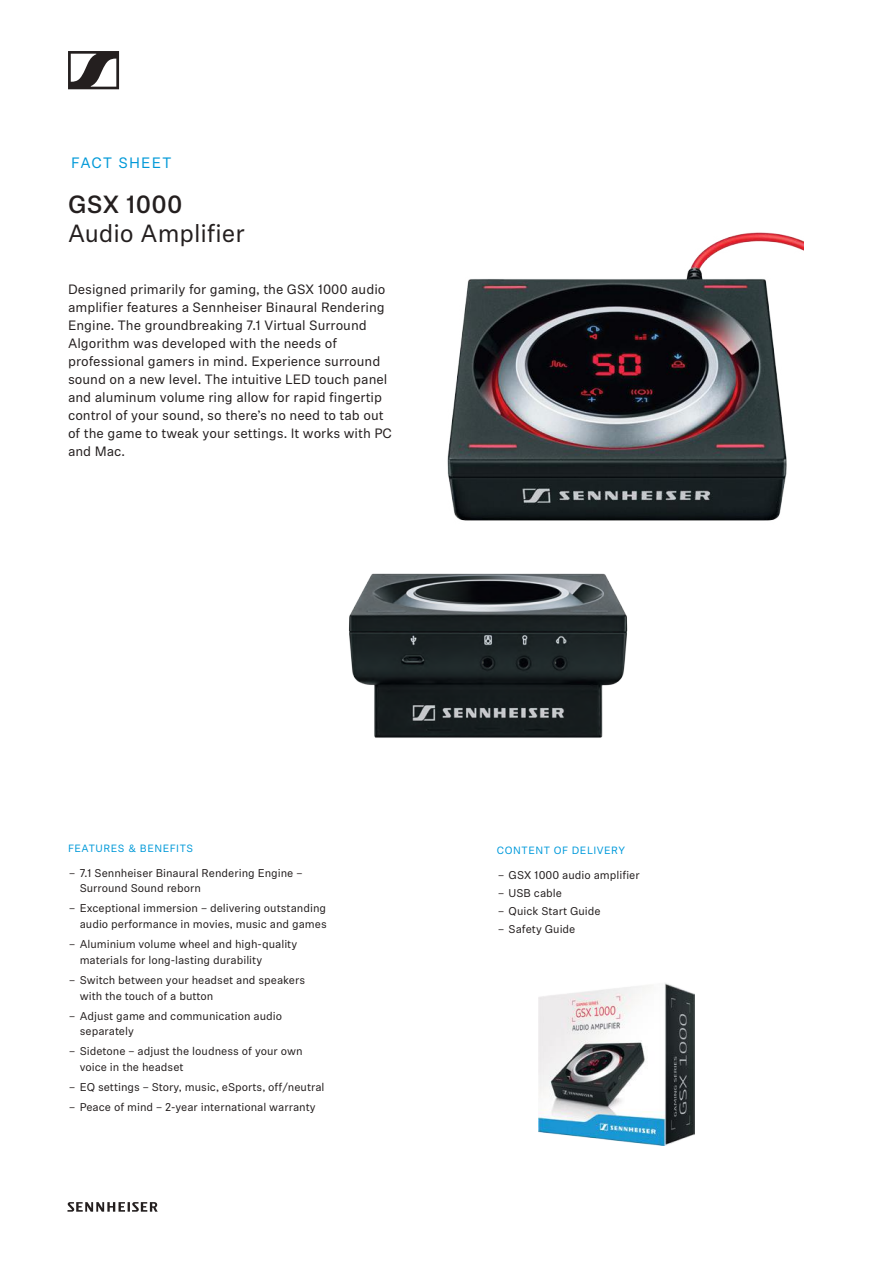
<style>
.page{position:relative;width:893px;height:1263px;background:#fff}
.page>*{position:absolute;margin:0;border:0;box-sizing:border-box;transform-origin:0 0}
.t1{font:24.75px "Sennheiser Neue";letter-spacing:-.005em;color:#241f1f}
.t2{font:500 24.75px "Sennheiser Neue";letter-spacing:.01em;color:#241f1f}
.t3{font:15px "Sennheiser Neue";letter-spacing:.08em;color:#0099d8}
.t4{font:13.5px/18px "Sennheiser Neue";color:#241f1f}
.t5{font:11.25px/15.8px "Sennheiser Neue";color:#241f1f}
.t6{font:10.5px "Sennheiser Neue";letter-spacing:.05em;color:#0099d8}
.t7{font:10.5px "Sennheiser Neue";letter-spacing:.05em;color:#009adb}
</style>
<div class="page">
<img style="left:447px;top:232px;width:356px;height:289px">
<img style="left:539px;top:983px;width:156px;height:162px">
<img style="left:349px;top:573px;width:279px;height:165px">
<svg style="left:68px;top:51px;width:51px;height:38px"></svg>
<svg style="left:67px;top:1202px;width:91px;height:10px"></svg>
<h2 class="t3" style="left:71px;top:152px;width:102px">FACT SHEET</h2>
<h1 class="t2" style="left:68px;top:187px;width:116px">GSX 1000</h1>
<h1 class="t1" style="left:68px;top:216px;width:178px">Audio Amplifier</h1>
<p class="t4" style="left:68px;top:279px;width:325px">Designed primarily for gaming, the GSX 1000 audio amplifier features a Sennheiser Binaural Rendering Engine. The groundbreaking 7.1 Virtual Surround Algorithm was developed with the needs of professional gamers in mind. Experience surround sound on a new level. The intuitive LED touch panel and aluminum volume ring allow for rapid fingertip control of your sound, so there’s no need to tab out of the game to tweak your settings. It works with PC and Mac.</p>
<p class="t6" style="left:68px;top:841px;width:127px">FEATURES &amp; BENEFITS</p>
<p class="t5" style="left:80px;top:864px;width:224px;text-indent:-11px">– 7.1 Sennheiser Binaural Rendering Engine –<br>Surround Sound reborn</p>
<p class="t5" style="left:69px;top:900px;width:259px;text-align:right">– Exceptional immersion – delivering outstanding audio performance in movies, music and games</p>
<p class="t5" style="left:80px;top:936px;width:219px;text-indent:-11px">– Aluminium volume wheel and high-quality materials for long-lasting durability</p>
<p class="t5" style="left:80px;top:971px;width:227px;text-indent:-11px">– Switch between your headset and speakers with the touch of a button</p>
<p class="t5" style="left:80px;top:1007px;width:204px;text-indent:-11px">– Adjust game and communication audio separately</p>
<p class="t5" style="left:80px;top:1043px;width:224px;text-indent:-11px">– Sidetone – adjust the loudness of your own voice in the headset</p>
<p class="t5" style="left:69px;top:1079px;width:257px">– EQ settings – Story, music, eSports, off/neutral</p>
<p class="t5" style="left:69px;top:1099px;width:248px">– Peace of mind – 2-year international warranty</p>
<p class="t7" style="left:497px;top:843px;width:130px">CONTENT OF DELIVERY</p>
<p class="t5" style="left:498px;top:866px;width:143px">– GSX 1000 audio amplifier</p>
<p class="t5" style="left:498px;top:884px;width:66px">– USB cable</p>
<p class="t5" style="left:498px;top:902px;width:104px">– Quick Start Guide</p>
<p class="t5" style="left:498px;top:920px;width:79px">– Safety Guide</p>
</div>
